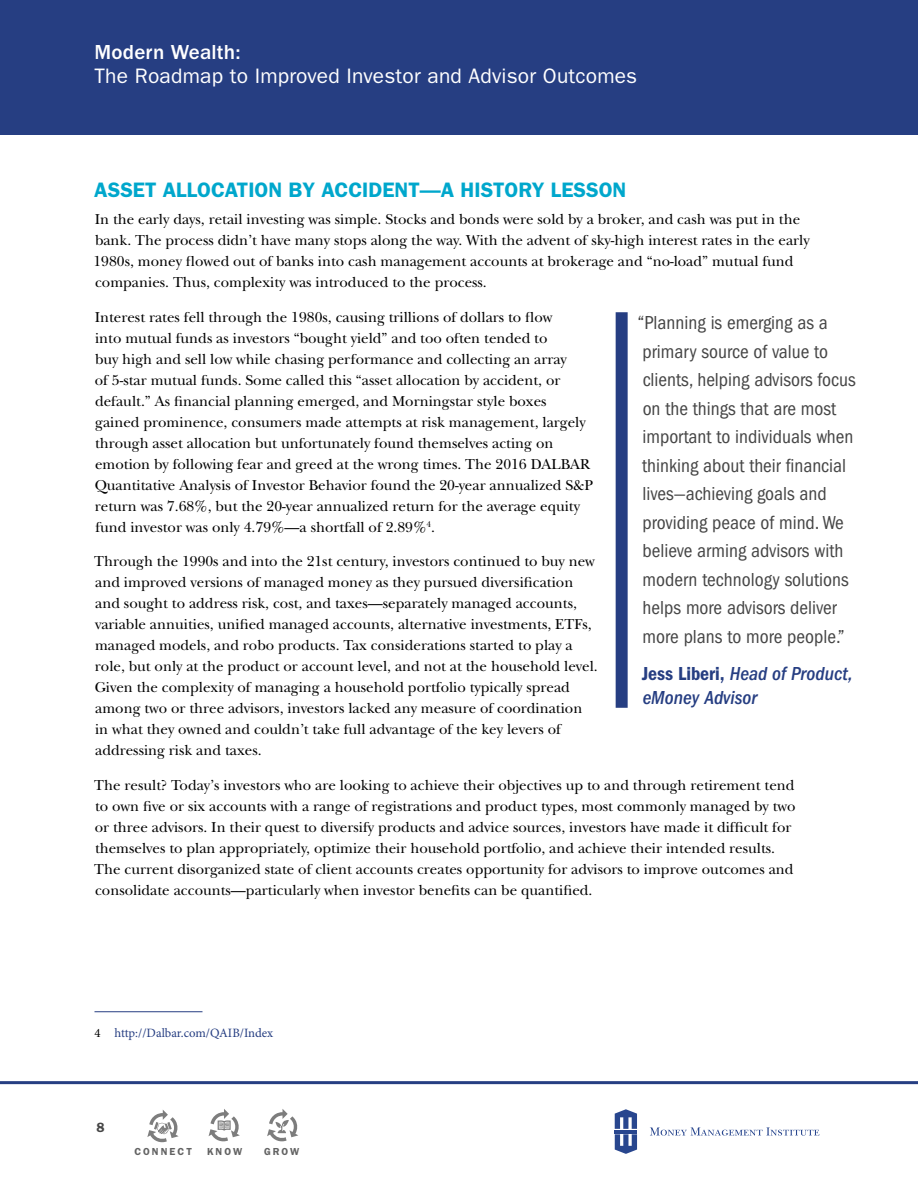
<style>
.page{position:relative;width:918px;height:1188px;background:#fff}
.page>*{position:absolute;margin:0;border:0;box-sizing:border-box;transform-origin:0 0}
.t1{font:21px "ITC Franklin Gothic Std";letter-spacing:.01em;color:#fff}
.t2{font:600 21px "ITC Franklin Gothic Std";color:#00a7cc}
.t3{font:500 21px "ITC Franklin Gothic Std";letter-spacing:.01em;color:#fff}
.t4{font:condensed 19.5px/28.5px "ITC Franklin Gothic Std";color:#464646}
.t5{font:italic 500 condensed 19.5px/24px "ITC Franklin Gothic Std";color:#263e82}
.t6{font:15px/21px "New Baskerville Std";color:#000}
.t7{font:600 13.5px "ITC Franklin Gothic Std";color:#464646}
.t8{font:12.75px "Minion Pro";letter-spacing:-.005em;color:#263e82}
.t9{font:600 10.2px "ITC Franklin Gothic Std";letter-spacing:.2em;color:#636363}
.s1{font-family:"ITC Franklin Gothic Std Dm Cd";font-weight:400;font-style:normal;font-stretch:normal}
.s2{color:#000}
</style>
<div class="page">
<div style="left:0;top:0;width:918px;height:135px;background:#263e82"></div>
<svg style="left:147px;top:1110px;width:32px;height:33px"></svg>
<svg style="left:209px;top:1109px;width:31px;height:33px"></svg>
<svg style="left:267px;top:1109px;width:31px;height:33px"></svg>
<svg style="left:615px;top:1109px;width:22px;height:45px"></svg>
<hr style="left:615px;top:1130px;width:22px;height:3px;background:#28468e">
<svg style="left:650px;top:1127px;width:169px;height:9px"></svg>
<hr style="left:0;top:1081px;width:918px;height:3px;background:#263e82">
<hr style="left:94px;top:1011px;width:108px;height:1px;background:#263e82">
<div style="left:616px;top:312px;width:12px;height:396px;background:#263e82"></div>
<h1 class="t3" style="left:94px;top:40px;width:148px">Modern Wealth:</h1>
<h1 class="t1" style="left:94px;top:64px;width:544px">The Roadmap to Improved Investor and Advisor Outcomes</h1>
<h1 class="t2" style="left:94px;top:177px;width:534px">ASSET ALLOCATION BY ACCIDENT—A HISTORY LESSON</h1>
<p class="t6" style="left:93px;top:209px;width:718px">In the early days, retail investing was simple. Stocks and bonds were sold by a broker, and cash was put in the bank. The process didn’t have many stops along the way. With the advent of sky-high interest rates in the early 1980s, money flowed out of banks into cash management accounts at brokerage and “no-load” mutual fund companies. Thus, complexity was introduced to the process.</p>
<p class="t6" style="left:95px;top:307px;width:500px">Interest rates fell through the 1980s, causing trillions of dollars to flow<br>into mutual funds as investors “bought yield” and too often tended to<br>buy high and sell low while chasing performance and collecting an array<br>of 5-star mutual funds. Some called this “asset allocation by accident, or default.” As financial planning emerged, and Morningstar style boxes gained prominence, consumers made attempts at risk management, largely through asset allocation but unfortunately found themselves acting on emotion by following fear and greed at the wrong times. The 2016 DALBAR Quantitative Analysis of Investor Behavior found the 20-year annualized S&amp;P return was 7.68%, but the 20-year annualized return for the average equity fund investor was only 4.79%—a shortfall of 2.89%<sup>4</sup>.</p>
<p class="t6" style="left:94px;top:551px;width:505px">Through the 1990s and into the 21st century, investors continued to buy new and improved versions of managed money as they pursued diversification and sought to address risk, cost, and taxes—separately managed accounts, variable annuities, unified managed accounts, alternative investments, ETFs, managed models, and robo products. Tax considerations started to play a role, but only at the product or account level, and not at the household level.<br>Given the complexity of managing a household portfolio typically spread among two or three advisors, investors lacked any measure of coordination in what they owned and couldn’t take full advantage of the key levers of addressing risk and taxes.</p>
<p class="t6" style="left:94px;top:775px;width:703px">The result? Today’s investors who are looking to achieve their objectives up to and through retirement tend to own five or six accounts with a range of registrations and product types, most commonly managed by two or three advisors. In their quest to diversify products and advice sources, investors have made it difficult for themselves to plan appropriately, optimize their household portfolio, and achieve their intended results.<br>The current disorganized state of client accounts creates opportunity for advisors to improve outcomes and consolidate accounts—particularly when investor benefits can be quantified.</p>
<p class="t4" style="left:638px;top:309px;width:220px">“Planning is emerging as a primary source of value to clients, helping advisors focus on the things that are most important to individuals when thinking about their financial lives—achieving goals and providing peace of mind. We believe arming advisors with modern technology solutions helps more advisors deliver more plans to more people.”</p>
<h2 class="t5" style="left:642px;top:662px;width:212px"><span class="s1">Jess Liberi,</span> Head of Product, eMoney Advisor</h2>
<p class="t8" style="left:94px;top:1024px;width:180px"><span class="s2">4</span> http://Dalbar.com/QAIB/Index</p>
<p class="t7" style="left:97px;top:1119px;width:10px">8</p>
<p class="t9" style="left:134px;top:1146px;width:59px">CONNECT</p>
<p class="t9" style="left:207px;top:1146px;width:37px">KNOW</p>
<p class="t9" style="left:264px;top:1145px;width:37px">GROW</p>
</div>
